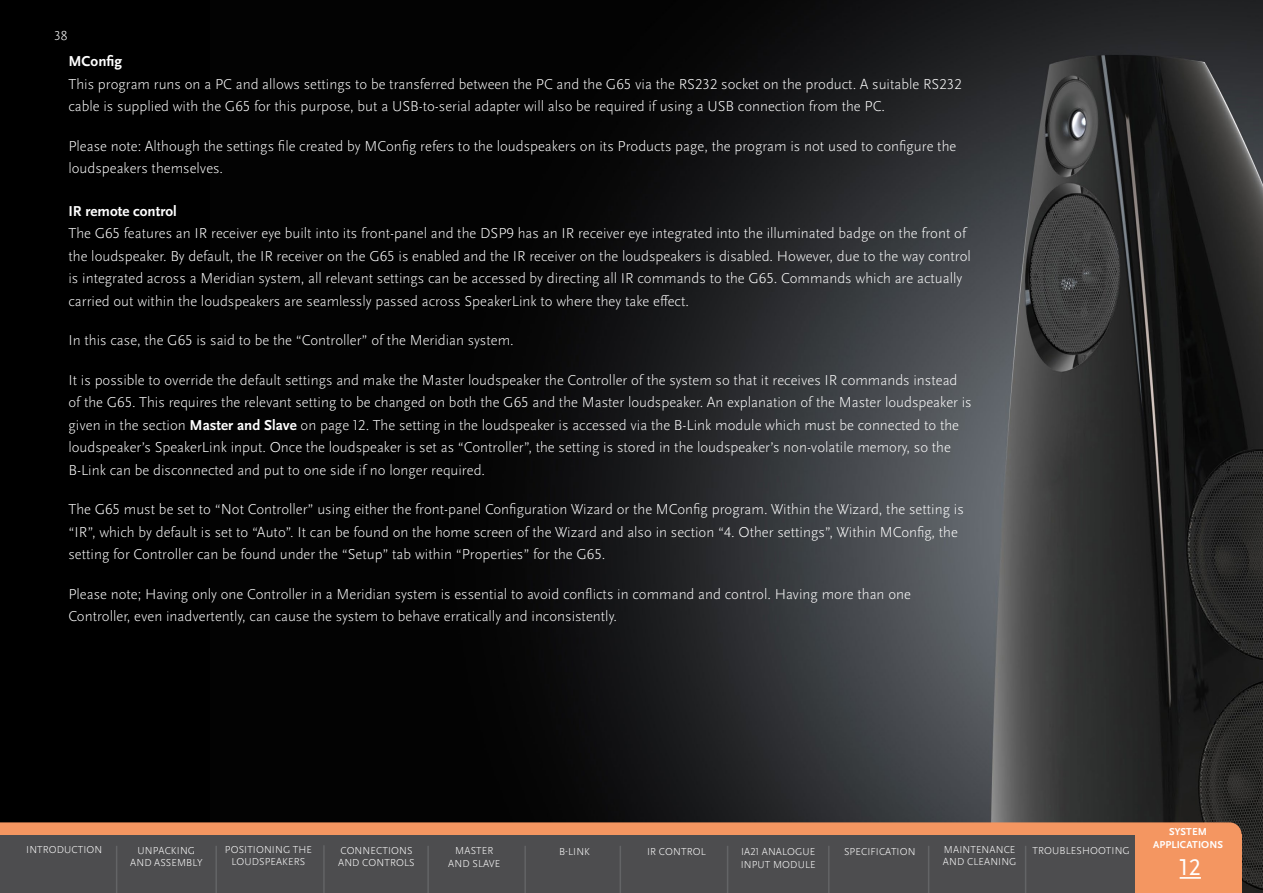
<style>
.page{position:relative;width:1263px;height:893px;background:#000}
.page>*{position:absolute;margin:0;border:0;box-sizing:border-box;transform-origin:0 0}
.t1{font:24px "Scala Sans Pro";color:#fff}
.t2{font:300 15px/22.5px "Scala Sans Pro";color:#fff}
.t3{font:700 15px "Scala Sans Pro";color:#fff}
.t4{font:300 13.5px "Scala Sans Pro";color:#fff}
.t5{font:300 10.5px/12.6px "Scala Sans Pro";letter-spacing:.01em;color:#fff;text-align:center}
.t6{font:700 10.5px/12.6px "Scala Sans Pro";letter-spacing:.01em;color:#fff;text-align:center}
.s1{font-weight:700}
</style>
<div class="page">
<img style="left:527px;top:0;width:736px;height:893px">
<svg style="left:0;top:822px;width:1241px;height:13px;background:#ec915e"></svg>
<div style="left:0;top:835px;width:1241px;height:58px;background:#4d4d4f"></div>
<div style="left:1135px;top:834px;width:106px;height:59px;background:#f49661"></div>
<hr style="left:116px;top:846px;width:1px;height:47px;background:#636466">
<hr style="left:215px;top:846px;width:2px;height:47px;background:#636466">
<hr style="left:323px;top:845px;width:2px;height:48px;background:#636466">
<hr style="left:427px;top:846px;width:2px;height:47px;background:#636466">
<hr style="left:524px;top:846px;width:2px;height:47px;background:#636466">
<hr style="left:727px;top:846px;width:1px;height:47px;background:#636466">
<hr style="left:620px;top:846px;width:1px;height:47px;background:#636466">
<hr style="left:828px;top:846px;width:1px;height:47px;background:#636466">
<hr style="left:928px;top:846px;width:1px;height:47px;background:#636466">
<hr style="left:1025px;top:846px;width:1px;height:47px;background:#636466">
<hr style="left:1180px;top:877px;width:21px;height:2px;background:#fff">
<p class="t4" style="left:54px;top:28px;width:15px">38</p>
<p class="t3" style="left:68px;top:53px;width:55px">MConfig</p>
<p class="t2" style="left:68px;top:73px;width:895px">This program runs on a PC and allows settings to be transferred between the PC and the G65 via the RS232 socket on the product. A suitable RS232 cable is supplied with the G65 for this purpose, but a USB-to-serial adapter will also be required if using a USB connection from the PC.</p>
<p class="t2" style="left:68px;top:135px;width:889px">Please note: Although the settings file created by MConfig refers to the loudspeakers on its Products page, the program is not used to configure the loudspeakers themselves.</p>
<p class="t3" style="left:68px;top:202px;width:110px">IR remote control</p>
<p class="t2" style="left:68px;top:222px;width:904px">The G65 features an IR receiver eye built into its front-panel and the DSP9 has an IR receiver eye integrated into the illuminated badge on the front of the loudspeaker. By default, the IR receiver on the G65 is enabled and the IR receiver on the loudspeakers is disabled. However, due to the way control is integrated across a Meridian system, all relevant settings can be accessed by directing all IR commands to the G65. Commands which are actually carried out within the loudspeakers are seamlessly passed across SpeakerLink to where they take effect.</p>
<p class="t2" style="left:68px;top:329px;width:447px">In this case, the G65 is said to be the “Controller” of the Meridian system.</p>
<p class="t2" style="left:68px;top:369px;width:905px">It is possible to override the default settings and make the Master loudspeaker the Controller of the system so that it receives IR commands instead of the G65. This requires the relevant setting to be changed on both the G65 and the Master loudspeaker. An explanation of the Master loudspeaker is given in the section <span class="s1">Master and Slave</span> on page 12. The setting in the loudspeaker is accessed via the B-Link module which must be connected to the loudspeaker’s SpeakerLink input. Once the loudspeaker is set as “Controller”, the setting is stored in the loudspeaker’s non-volatile memory, so the B-Link can be disconnected and put to one side if no longer required.</p>
<p class="t2" style="left:68px;top:498px;width:897px">The G65 must be set to “Not Controller” using either the front-panel Configuration Wizard or the MConfig program. Within the Wizard, the setting is “IR”, which by default is set to “Auto”. It can be found on the home screen of the Wizard and also in section “4. Other settings”, Within MConfig, the setting for Controller can be found under the “Setup” tab within “Properties” for the G65.</p>
<p class="t2" style="left:68px;top:583px;width:844px">Please note; Having only one Controller in a Meridian system is essential to avoid conflicts in command and control. Having more than one<br>Controller, even inadvertently, can cause the system to behave erratically and inconsistently.</p>
<p class="t5" style="left:647px;top:845px;width:60px">IR CONTROL</p>
<p class="t5" style="left:844px;top:845px;width:73px">SPECIFICATION</p>
<p class="t5" style="left:943px;top:843px;width:75px;text-align:left">MAINTENANCE<br>AND CLEANING</p>
<p class="t5" style="left:1032px;top:844px;width:99px">TROUBLESHOOTING</p>
<p class="t5" style="left:26px;top:843px;width:78px">INTRODUCTION</p>
<p class="t5" style="left:130px;top:844px;width:74px">UNPACKING<br>AND ASSEMBLY</p>
<p class="t5" style="left:225px;top:843px;width:89px">POSITIONING THE<br>LOUDSPEAKERS</p>
<p class="t5" style="left:559px;top:845px;width:32px">B-LINK</p>
<p class="t5" style="left:741px;top:845px;width:76px;text-align:left">IA21 ANALOGUE<br>INPUT MODULE</p>
<p class="t5" style="left:338px;top:844px;width:78px;text-align:left">CONNECTIONS<br>AND CONTROLS</p>
<p class="t5" style="left:448px;top:844px;width:54px">MASTER<br>AND SLAVE</p>
<p class="t6" style="left:1153px;top:825px;width:71px">SYSTEM<br>APPLICATIONS</p>
<h1 class="t1" style="left:1180px;top:854px;width:23px">12</h1>
</div>
